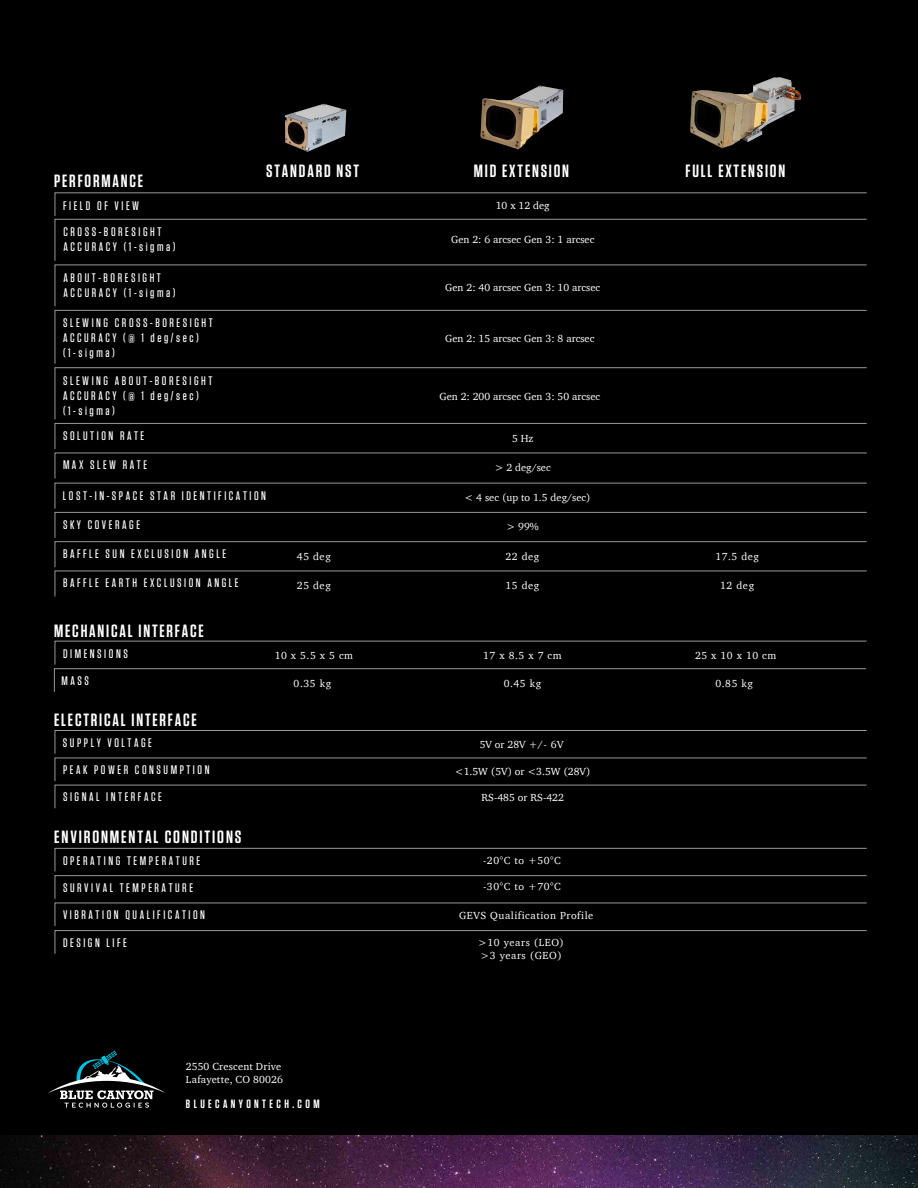
<style>
.page{position:relative;width:918px;height:1188px;background:#000}
.page>*{position:absolute;margin:0;border:0;box-sizing:border-box;transform-origin:0 0}
.t1{font:600 17.7px "Tungsten";letter-spacing:.1em;color:#fff}
.t2{font:500 12.45px/14.9px "Tungsten";letter-spacing:.2em;color:#fff}
.t3{font:600 12px "Tungsten";letter-spacing:.285em;color:#fff}
.t4{font:10.5px/13.5px "Charter";letter-spacing:.005em;color:#fff}
.t5{font:10.5px/12.6px "Charter";letter-spacing:.05em;color:#fff}
</style>
<div class="page">
<svg style="left:54px;top:848px;width:813px;height:106px"></svg>
<svg style="left:54px;top:730px;width:813px;height:79px"></svg>
<svg style="left:54px;top:310px;width:813px;height:54px"></svg>
<svg style="left:54px;top:192px;width:813px;height:115px"></svg>
<svg style="left:54px;top:367px;width:813px;height:230px"></svg>
<svg style="left:54px;top:641px;width:813px;height:51px"></svg>
<img style="left:0;top:1136px;width:918px;height:52px">
<svg style="left:48px;top:1051px;width:117px;height:57px"></svg>
<img style="left:285px;top:103px;width:62px;height:49px">
<img style="left:480px;top:85px;width:84px;height:65px">
<img style="left:690px;top:77px;width:112px;height:72px">
<h1 class="t1" style="left:54px;top:171px;width:90px">PERFORMANCE</h1>
<h1 class="t1" style="left:266px;top:161px;width:94px">STANDARD NST</h1>
<h1 class="t1" style="left:474px;top:161px;width:97px">MID EXTENSION</h1>
<h1 class="t1" style="left:686px;top:161px;width:101px">FULL EXTENSION</h1>
<p class="t2" style="left:63px;top:198px;width:78px">FIELD OF VIEW</p>
<p class="t4" style="left:496px;top:198px;width:55px">10 x 12 deg</p>
<p class="t4" style="left:451px;top:233px;width:145px">Gen 2: 6 arcsec Gen 3: 1 arcsec</p>
<p class="t2" style="left:63px;top:225px;width:114px">CROSS-BORESIGHT<br>ACCURACY (1-sigma)</p>
<p class="t2" style="left:63px;top:270px;width:114px">ABOUT-BORESIGHT<br>ACCURACY (1-sigma)</p>
<p class="t4" style="left:445px;top:280px;width:157px">Gen 2: 40 arcsec Gen 3: 10 arcsec</p>
<p class="t2" style="left:63px;top:316px;width:151px">SLEWING CROSS-BORESIGHT<br>ACCURACY (@ 1 deg/sec) (1-sigma)</p>
<p class="t2" style="left:63px;top:373px;width:151px">SLEWING ABOUT-BORESIGHT<br>ACCURACY (@ 1 deg/sec) (1-sigma)</p>
<p class="t2" style="left:63px;top:428px;width:83px">SOLUTION RATE</p>
<p class="t2" style="left:63px;top:458px;width:86px">MAX SLEW RATE</p>
<p class="t2" style="left:63px;top:488px;width:205px">LOST-IN-SPACE STAR IDENTIFICATION</p>
<p class="t2" style="left:63px;top:517px;width:79px">SKY COVERAGE</p>
<p class="t2" style="left:63px;top:547px;width:165px">BAFFLE SUN EXCLUSION ANGLE</p>
<p class="t2" style="left:63px;top:576px;width:177px">BAFFLE EARTH EXCLUSION ANGLE</p>
<h1 class="t1" style="left:54px;top:621px;width:151px">MECHANICAL INTERFACE</h1>
<p class="t2" style="left:63px;top:646px;width:66px">DIMENSIONS</p>
<p class="t2" style="left:62px;top:674px;width:29px">MASS</p>
<h1 class="t1" style="left:54px;top:710px;width:144px">ELECTRICAL INTERFACE</h1>
<p class="t4" style="left:445px;top:332px;width:151px">Gen 2: 15 arcsec Gen 3: 8 arcsec</p>
<p class="t4" style="left:439px;top:390px;width:162px">Gen 2: 200 arcsec Gen 3: 50 arcsec</p>
<p class="t4" style="left:512px;top:431px;width:23px">5 Hz</p>
<p class="t4" style="left:495px;top:461px;width:58px">&gt; 2 deg/sec</p>
<p class="t4" style="left:465px;top:491px;width:128px">&lt; 4 sec (up to 1.5 deg/sec)</p>
<p class="t4" style="left:507px;top:520px;width:34px">&gt; 99%</p>
<p class="t4" style="left:297px;top:549px;width:35px">45 deg</p>
<p class="t4" style="left:506px;top:549px;width:35px">22 deg</p>
<p class="t4" style="left:297px;top:579px;width:35px">25 deg</p>
<p class="t4" style="left:506px;top:579px;width:35px">15 deg</p>
<p class="t4" style="left:275px;top:649px;width:80px">10 x 5.5 x 5 cm</p>
<p class="t4" style="left:483px;top:649px;width:80px">17 x 8.5 x 7 cm</p>
<p class="t4" style="left:294px;top:677px;width:39px">0.35 kg</p>
<p class="t4" style="left:504px;top:677px;width:39px">0.45 kg</p>
<p class="t2" style="left:63px;top:730px;width:148px;line-height:27px">SUPPLY VOLTAGE<br>PEAK POWER CONSUMPTION</p>
<p class="t4" style="left:480px;top:738px;width:86px">5V or 28V +/- 6V</p>
<p class="t4" style="left:455px;top:765px;width:137px">&lt;1.5W (5V) or &lt;3.5W (28V)</p>
<p class="t2" style="left:63px;top:790px;width:100px">SIGNAL INTERFACE</p>
<p class="t4" style="left:482px;top:791px;width:84px">RS-485 or RS-422</p>
<h1 class="t1" style="left:54px;top:827px;width:189px">ENVIRONMENTAL CONDITIONS</h1>
<p class="t2" style="left:63px;top:847px;width:139px;line-height:27.2px">OPERATING TEMPERATURE<br>SURVIVAL TEMPERATURE</p>
<p class="t2" style="left:63px;top:908px;width:144px">VIBRATION QUALIFICATION</p>
<p class="t2" style="left:63px;top:936px;width:65px">DESIGN LIFE</p>
<p class="t4" style="left:186px;top:1059px;width:99px">2550 Crescent Drive<br>Lafayette, CO 80026</p>
<p class="t3" style="left:186px;top:1097px;width:135px">BLUECANYONTECH.COM</p>
<p class="t4" style="left:483px;top:854px;width:79px">-20°C to +50°C</p>
<p class="t4" style="left:483px;top:880px;width:79px">-30°C to +70°C</p>
<p class="t5" style="left:459px;top:909px;width:136px">GEVS Qualification Profile</p>
<p class="t5" style="left:478px;top:936px;width:87px">&gt;10 years (LEO) &gt;3 years (GEO)</p>
<p class="t4" style="left:715px;top:549px;width:45px">17.5 deg</p>
<p class="t4" style="left:720px;top:579px;width:35px">12 deg</p>
<p class="t4" style="left:695px;top:649px;width:83px">25 x 10 x 10 cm</p>
<p class="t4" style="left:715px;top:677px;width:39px">0.85 kg</p>
</div>
